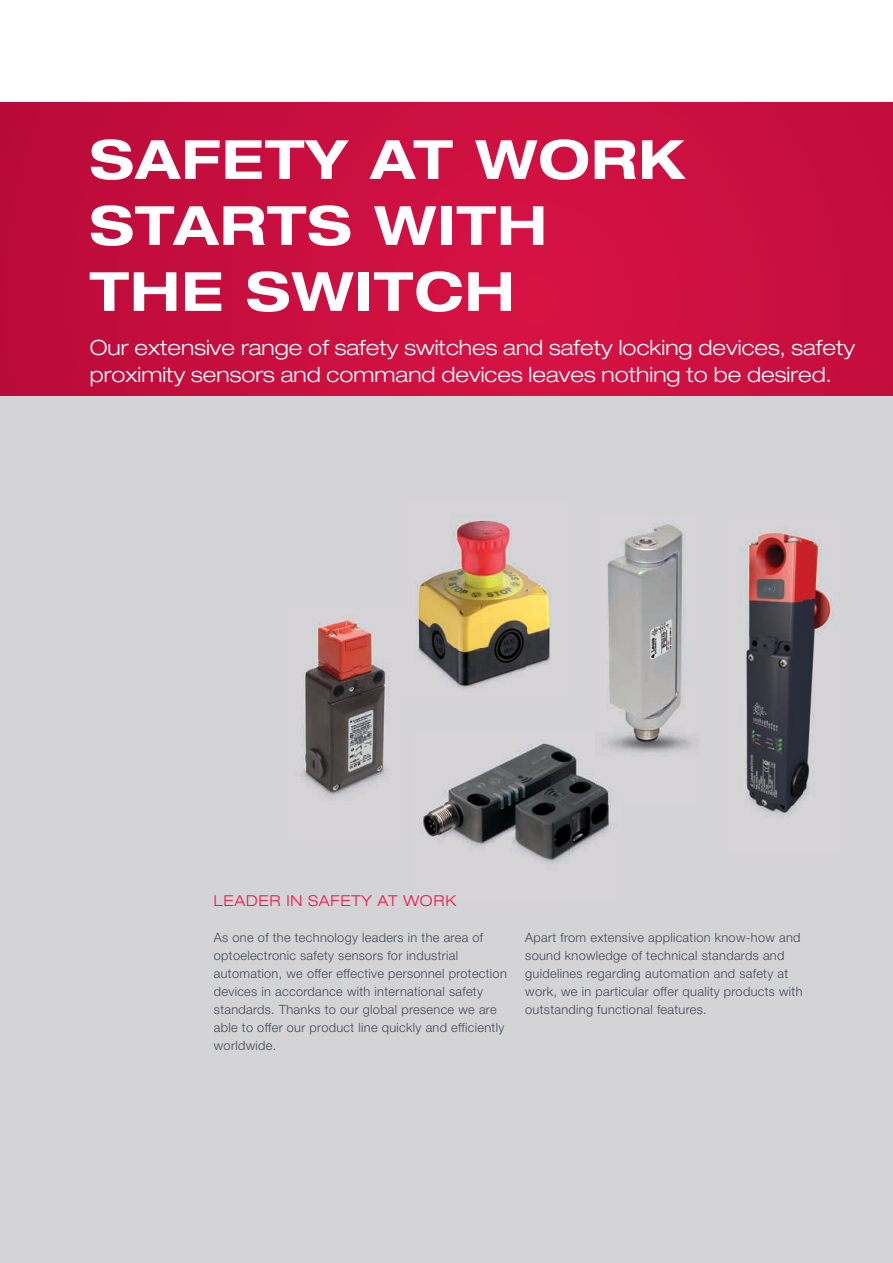
<style>
.page{position:relative;width:893px;height:1263px;background:#fff}
.page>*{position:absolute;margin:0;border:0;box-sizing:border-box;transform-origin:0 0}
.t1{font:700 expanded 54px/66px "Helvetica Neue LT Pro";letter-spacing:.025em;color:#fff}
.t2{font:300 expanded 21px/27px "Helvetica Neue LT Pro";color:#fff}
.t3{font:300 expanded 15px "Helvetica Neue LT Pro";letter-spacing:.05em;color:#ed174c}
.t4{font:300 12.75px/18px "Helvetica Neue LT Pro";letter-spacing:.025em;color:#3f4b55}
</style>
<div class="page">
<div style="left:0;top:395px;width:893px;height:868px;background:#d4d4d7"></div>
<div style="left:0;top:102px;width:893px;height:293px;background:linear-gradient(to right,#c20d3d,#d01142)"></div>
<hr style="left:892px;top:102px;width:1px;height:293px;background:#ed174c">
<img style="left:607px;top:524px;width:91px;height:229px">
<img style="left:300px;top:619px;width:90px;height:179px">
<img style="left:740px;top:532px;width:97px;height:284px">
<img style="left:415px;top:517px;width:136px;height:172px">
<img style="left:419px;top:743px;width:191px;height:121px">
<img style="left:596px;top:732px;width:25px;height:72px">
<h1 class="t1" style="left:90px;top:124px;width:597px">SAFETY AT WORK<br>STARTS WITH<br>THE SWITCH</h1>
<h2 class="t2" style="left:90px;top:334px;width:767px">Our extensive range of safety switches and safety locking devices, safety proximity sensors and command devices leaves nothing to be desired.</h2>
<p class="t3" style="left:214px;top:892px;width:244px">LEADER IN SAFETY AT WORK</p>
<p class="t4" style="left:214px;top:928px;width:294px">As one of the technology leaders in the area of optoelectronic safety sensors for industrial automation, we offer effective personnel protection devices in accordance with international safety standards. Thanks to our global presence we are able to offer our product line quickly and efficiently worldwide.</p>
<p class="t4" style="left:525px;top:928px;width:279px">Apart from extensive application know-how and sound knowledge of technical standards and guidelines regarding automation and safety at work, we in particular offer quality products with outstanding functional features.</p>
</div>
